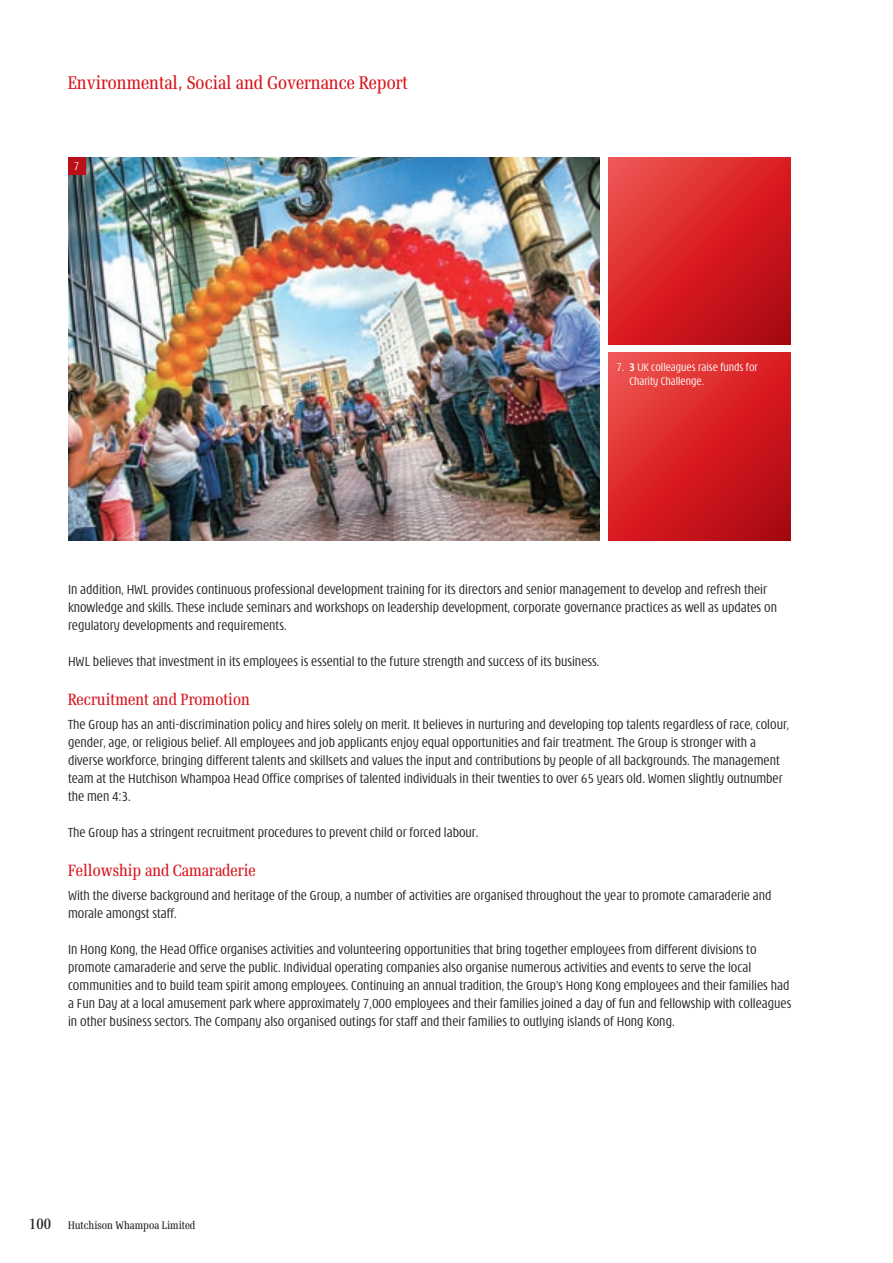
<style>
.page{position:relative;width:893px;height:1263px;background:#fff}
.page>*{position:absolute;margin:0;border:0;box-sizing:border-box;transform-origin:0 0}
.t1{font:20.25px "Verona";color:#d7171f}
.t2{font:18px "Verona";color:#d7171f}
.t3{font:300 condensed 14.25px/18px "Modena";color:#231f20}
.t4{font:300 condensed 12px/13.5px "Modena";color:#fff}
.t5{font:12px "Verona";color:#231f20}
.s1{font-weight:700}
.s2{font-size:16.5px}
</style>
<div class="page">
<svg style="left:608px;top:353px;width:183px;height:187px;background:#d42327"></svg>
<svg style="left:608px;top:157px;width:183px;height:187px;background:#d42327"></svg>
<img style="left:68px;top:157px;width:532px;height:383px">
<div style="left:68px;top:157px;width:17px;height:17px;background:#bb1018"></div>
<h1 class="t1" style="left:68px;top:73px;width:341px">Environmental, Social and Governance Report</h1>
<p class="t4" style="left:74px;top:160px;width:7px">7</p>
<p class="t4" style="left:629px;top:361px;width:130px;text-indent:-13px">7. <span class="s1">3</span> UK colleagues raise funds for<br>Charity Challenge.</p>
<p class="t3" style="left:68px;top:581px;width:710px">In addition, HWL provides continuous professional development training for its directors and senior management to develop and refresh their knowledge and skills. These include seminars and workshops on leadership development, corporate governance practices as well as updates on regulatory developments and requirements.</p>
<p class="t3" style="left:68px;top:653px;width:533px">HWL believes that investment in its employees is essential to the future strength and success of its business.</p>
<p class="t2" style="left:68px;top:691px;width:183px">Recruitment and Promotion</p>
<p class="t3" style="left:68px;top:716px;width:723px">The Group has an anti-discrimination policy and hires solely on merit. It believes in nurturing and developing top talents regardless of race, colour, gender, age, or religious belief. All employees and job applicants enjoy equal opportunities and fair treatment. The Group is stronger with a diverse workforce, bringing different talents and skillsets and values the input and contributions by people of all backgrounds. The management team at the Hutchison Whampoa Head Office comprises of talented individuals in their twenties to over 65 years old. Women slightly outnumber the men 4:3.</p>
<p class="t3" style="left:68px;top:824px;width:412px">The Group has a stringent recruitment procedures to prevent child or forced labour.</p>
<p class="t2" style="left:68px;top:862px;width:189px">Fellowship and Camaraderie</p>
<p class="t3" style="left:68px;top:887px;width:705px">With the diverse background and heritage of the Group, a number of activities are organised throughout the year to promote camaraderie and morale amongst staff.</p>
<p class="t3" style="left:68px;top:941px;width:725px">In Hong Kong, the Head Office organises activities and volunteering opportunities that bring together employees from different divisions to promote camaraderie and serve the public. Individual operating companies also organise numerous activities and events to serve the local communities and to build team spirit among employees. Continuing an annual tradition, the Group’s Hong Kong employees and their families had a Fun Day at a local amusement park where approximately 7,000 employees and their families joined a day of fun and fellowship with colleagues in other business sectors. The Company also organised outings for staff and their families to outlying islands of Hong Kong.</p>
<p class="t5" style="left:29px;top:1219px;width:168px"><span class="s2">100</span> Hutchison Whampoa Limited</p>
</div>
